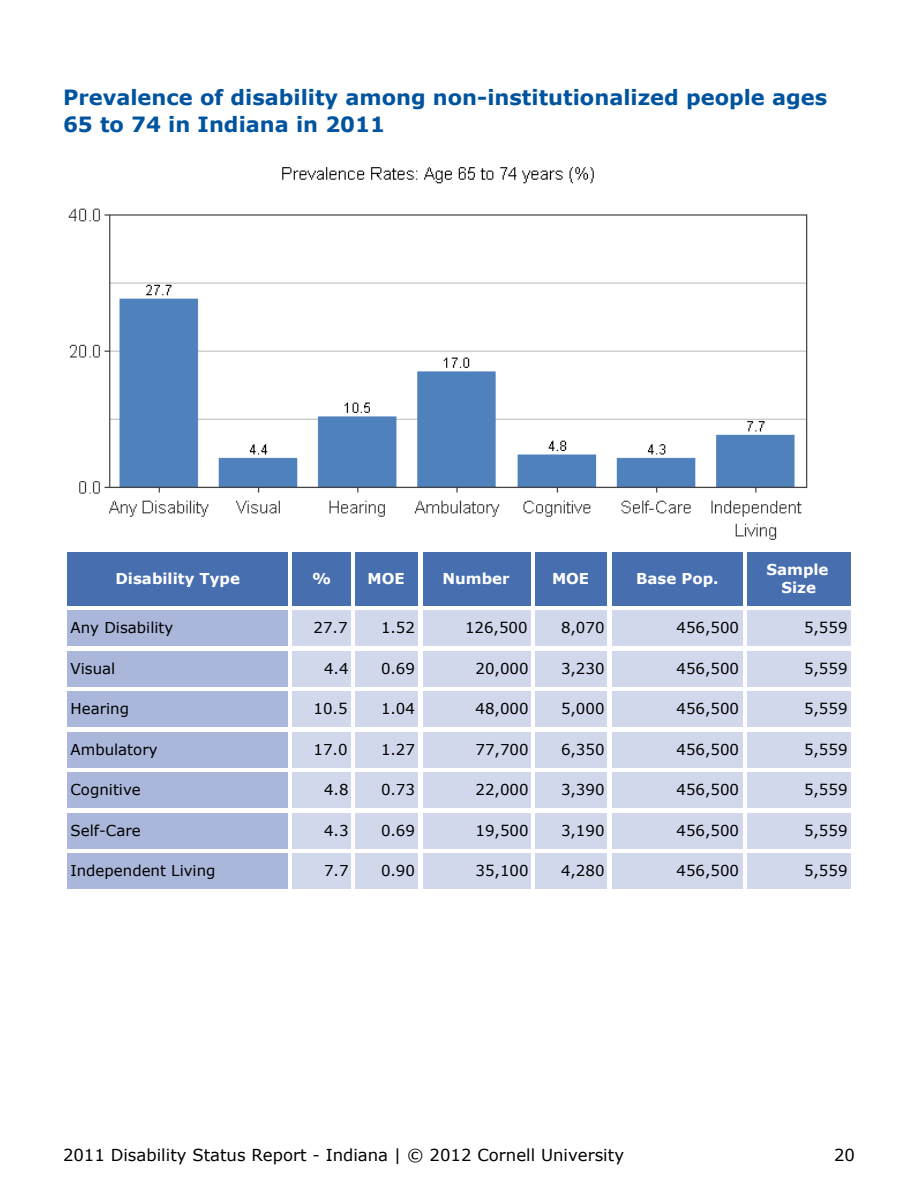
<style>
.page{position:relative;width:918px;height:1188px;background:#fff}
.page>*{position:absolute;margin:0;border:0;box-sizing:border-box;transform-origin:0 0}
.t1{font:700 21px/27px "Verdana";color:#00549f}
.t2{font:16.5px "Verdana";color:#000}
.t3{font:15px "Verdana";color:#000}
.t4{font:700 15px/18px "Verdana";color:#fff;text-align:center}
</style>
<div class="page">
<img style="left:68px;top:167px;width:740px;height:373px">
<div style="left:68px;top:552px;width:220px;height:54px;background:#476fb0"></div>
<div style="left:292px;top:552px;width:59px;height:54px;background:#476fb0"></div>
<div style="left:356px;top:552px;width:62px;height:54px;background:#476fb0"></div>
<div style="left:423px;top:552px;width:108px;height:54px;background:#476fb0"></div>
<div style="left:536px;top:552px;width:72px;height:54px;background:#476fb0"></div>
<div style="left:612px;top:552px;width:130px;height:54px;background:#476fb0"></div>
<div style="left:747px;top:552px;width:103px;height:54px;background:#476fb0"></div>
<div style="left:68px;top:610px;width:220px;height:36px;background:#aab7db"></div>
<div style="left:292px;top:610px;width:59px;height:36px;background:#d2d8ec"></div>
<div style="left:356px;top:610px;width:62px;height:36px;background:#d2d8ec"></div>
<div style="left:423px;top:610px;width:108px;height:36px;background:#d2d8ec"></div>
<div style="left:536px;top:610px;width:72px;height:36px;background:#d2d8ec"></div>
<div style="left:612px;top:610px;width:130px;height:36px;background:#d2d8ec"></div>
<div style="left:747px;top:610px;width:103px;height:36px;background:#d2d8ec"></div>
<div style="left:68px;top:651px;width:220px;height:36px;background:#aab7db"></div>
<div style="left:292px;top:651px;width:59px;height:36px;background:#d2d8ec"></div>
<div style="left:356px;top:651px;width:62px;height:36px;background:#d2d8ec"></div>
<div style="left:423px;top:651px;width:108px;height:36px;background:#d2d8ec"></div>
<div style="left:536px;top:651px;width:72px;height:36px;background:#d2d8ec"></div>
<div style="left:612px;top:651px;width:130px;height:36px;background:#d2d8ec"></div>
<div style="left:747px;top:651px;width:103px;height:36px;background:#d2d8ec"></div>
<div style="left:68px;top:692px;width:220px;height:36px;background:#aab7db"></div>
<div style="left:292px;top:692px;width:59px;height:36px;background:#d2d8ec"></div>
<div style="left:356px;top:692px;width:62px;height:36px;background:#d2d8ec"></div>
<div style="left:423px;top:692px;width:108px;height:36px;background:#d2d8ec"></div>
<div style="left:536px;top:692px;width:72px;height:36px;background:#d2d8ec"></div>
<div style="left:612px;top:692px;width:130px;height:36px;background:#d2d8ec"></div>
<div style="left:747px;top:692px;width:103px;height:36px;background:#d2d8ec"></div>
<div style="left:68px;top:732px;width:220px;height:36px;background:#aab7db"></div>
<div style="left:292px;top:732px;width:59px;height:36px;background:#d2d8ec"></div>
<div style="left:356px;top:732px;width:62px;height:36px;background:#d2d8ec"></div>
<div style="left:423px;top:732px;width:108px;height:36px;background:#d2d8ec"></div>
<div style="left:536px;top:732px;width:72px;height:36px;background:#d2d8ec"></div>
<div style="left:612px;top:732px;width:130px;height:36px;background:#d2d8ec"></div>
<div style="left:747px;top:732px;width:103px;height:36px;background:#d2d8ec"></div>
<div style="left:68px;top:772px;width:220px;height:36px;background:#aab7db"></div>
<div style="left:292px;top:772px;width:59px;height:36px;background:#d2d8ec"></div>
<div style="left:356px;top:772px;width:62px;height:36px;background:#d2d8ec"></div>
<div style="left:423px;top:772px;width:108px;height:36px;background:#d2d8ec"></div>
<div style="left:536px;top:772px;width:72px;height:36px;background:#d2d8ec"></div>
<div style="left:612px;top:772px;width:130px;height:36px;background:#d2d8ec"></div>
<div style="left:747px;top:772px;width:103px;height:36px;background:#d2d8ec"></div>
<div style="left:68px;top:813px;width:220px;height:36px;background:#aab7db"></div>
<div style="left:292px;top:813px;width:59px;height:36px;background:#d2d8ec"></div>
<div style="left:356px;top:813px;width:62px;height:36px;background:#d2d8ec"></div>
<div style="left:423px;top:813px;width:108px;height:36px;background:#d2d8ec"></div>
<div style="left:536px;top:813px;width:72px;height:36px;background:#d2d8ec"></div>
<div style="left:612px;top:813px;width:130px;height:36px;background:#d2d8ec"></div>
<div style="left:747px;top:813px;width:103px;height:36px;background:#d2d8ec"></div>
<div style="left:68px;top:854px;width:220px;height:36px;background:#aab7db"></div>
<div style="left:292px;top:854px;width:59px;height:36px;background:#d2d8ec"></div>
<div style="left:356px;top:854px;width:62px;height:36px;background:#d2d8ec"></div>
<div style="left:423px;top:854px;width:108px;height:36px;background:#d2d8ec"></div>
<div style="left:536px;top:854px;width:72px;height:36px;background:#d2d8ec"></div>
<div style="left:612px;top:854px;width:130px;height:36px;background:#d2d8ec"></div>
<div style="left:747px;top:854px;width:103px;height:36px;background:#d2d8ec"></div>
<h1 class="t1" style="left:63px;top:86px;width:766px">Prevalence of disability among non-institutionalized people ages<br>65 to 74 in Indiana in 2011</h1>
<p class="t4" style="left:116px;top:570px;width:126px">Disability Type</p>
<p class="t4" style="left:312px;top:570px;width:21px">%</p>
<p class="t4" style="left:368px;top:570px;width:39px">MOE</p>
<p class="t4" style="left:442px;top:570px;width:69px">Number</p>
<p class="t4" style="left:552px;top:570px;width:39px">MOE</p>
<p class="t4" style="left:636px;top:570px;width:84px">Base Pop.</p>
<p class="t4" style="left:766px;top:561px;width:64px">Sample<br>Size</p>
<p class="t3" style="left:70px;top:622px;width:104px">Any Disability</p>
<p class="t3" style="left:314px;top:622px;width:36px">27.7</p>
<p class="t3" style="left:381px;top:622px;width:36px">1.52</p>
<p class="t3" style="left:465px;top:622px;width:64px">126,500</p>
<p class="t3" style="left:561px;top:622px;width:45px">8,070</p>
<p class="t3" style="left:676px;top:622px;width:64px">456,500</p>
<p class="t3" style="left:804px;top:622px;width:45px">5,559</p>
<p class="t3" style="left:70px;top:662px;width:46px">Visual</p>
<p class="t3" style="left:324px;top:662px;width:26px">4.4</p>
<p class="t3" style="left:381px;top:662px;width:36px">0.69</p>
<p class="t3" style="left:476px;top:662px;width:55px">20,000</p>
<p class="t3" style="left:561px;top:662px;width:45px">3,230</p>
<p class="t3" style="left:676px;top:662px;width:64px">456,500</p>
<p class="t3" style="left:804px;top:662px;width:45px">5,559</p>
<p class="t3" style="left:70px;top:703px;width:60px">Hearing</p>
<p class="t3" style="left:314px;top:703px;width:36px">10.5</p>
<p class="t3" style="left:381px;top:703px;width:36px">1.04</p>
<p class="t3" style="left:476px;top:703px;width:55px">48,000</p>
<p class="t3" style="left:561px;top:703px;width:45px">5,000</p>
<p class="t3" style="left:676px;top:703px;width:64px">456,500</p>
<p class="t3" style="left:804px;top:703px;width:45px">5,559</p>
<p class="t3" style="left:70px;top:743px;width:89px">Ambulatory</p>
<p class="t3" style="left:314px;top:743px;width:36px">17.0</p>
<p class="t3" style="left:381px;top:743px;width:36px">1.27</p>
<p class="t3" style="left:476px;top:743px;width:55px">77,700</p>
<p class="t3" style="left:561px;top:743px;width:45px">6,350</p>
<p class="t3" style="left:676px;top:743px;width:64px">456,500</p>
<p class="t3" style="left:804px;top:743px;width:45px">5,559</p>
<p class="t3" style="left:70px;top:784px;width:72px">Cognitive</p>
<p class="t3" style="left:324px;top:784px;width:26px">4.8</p>
<p class="t3" style="left:381px;top:784px;width:36px">0.73</p>
<p class="t3" style="left:476px;top:784px;width:55px">22,000</p>
<p class="t3" style="left:561px;top:784px;width:45px">3,390</p>
<p class="t3" style="left:676px;top:784px;width:64px">456,500</p>
<p class="t3" style="left:804px;top:784px;width:45px">5,559</p>
<p class="t3" style="left:70px;top:824px;width:72px">Self-Care</p>
<p class="t3" style="left:324px;top:824px;width:26px">4.3</p>
<p class="t3" style="left:381px;top:824px;width:36px">0.69</p>
<p class="t3" style="left:476px;top:824px;width:55px">19,500</p>
<p class="t3" style="left:561px;top:824px;width:45px">3,190</p>
<p class="t3" style="left:676px;top:824px;width:64px">456,500</p>
<p class="t3" style="left:804px;top:824px;width:45px">5,559</p>
<p class="t3" style="left:70px;top:865px;width:147px">Independent Living</p>
<p class="t3" style="left:324px;top:865px;width:26px">7.7</p>
<p class="t3" style="left:381px;top:865px;width:36px">0.90</p>
<p class="t3" style="left:476px;top:865px;width:55px">35,100</p>
<p class="t3" style="left:561px;top:865px;width:45px">4,280</p>
<p class="t3" style="left:676px;top:865px;width:64px">456,500</p>
<p class="t3" style="left:804px;top:865px;width:45px">5,559</p>
<p class="t2" style="left:63px;top:1148px;width:563px">2011 Disability Status Report - Indiana | © 2012 Cornell University</p>
<p class="t2" style="left:834px;top:1148px;width:22px">20</p>
</div>
